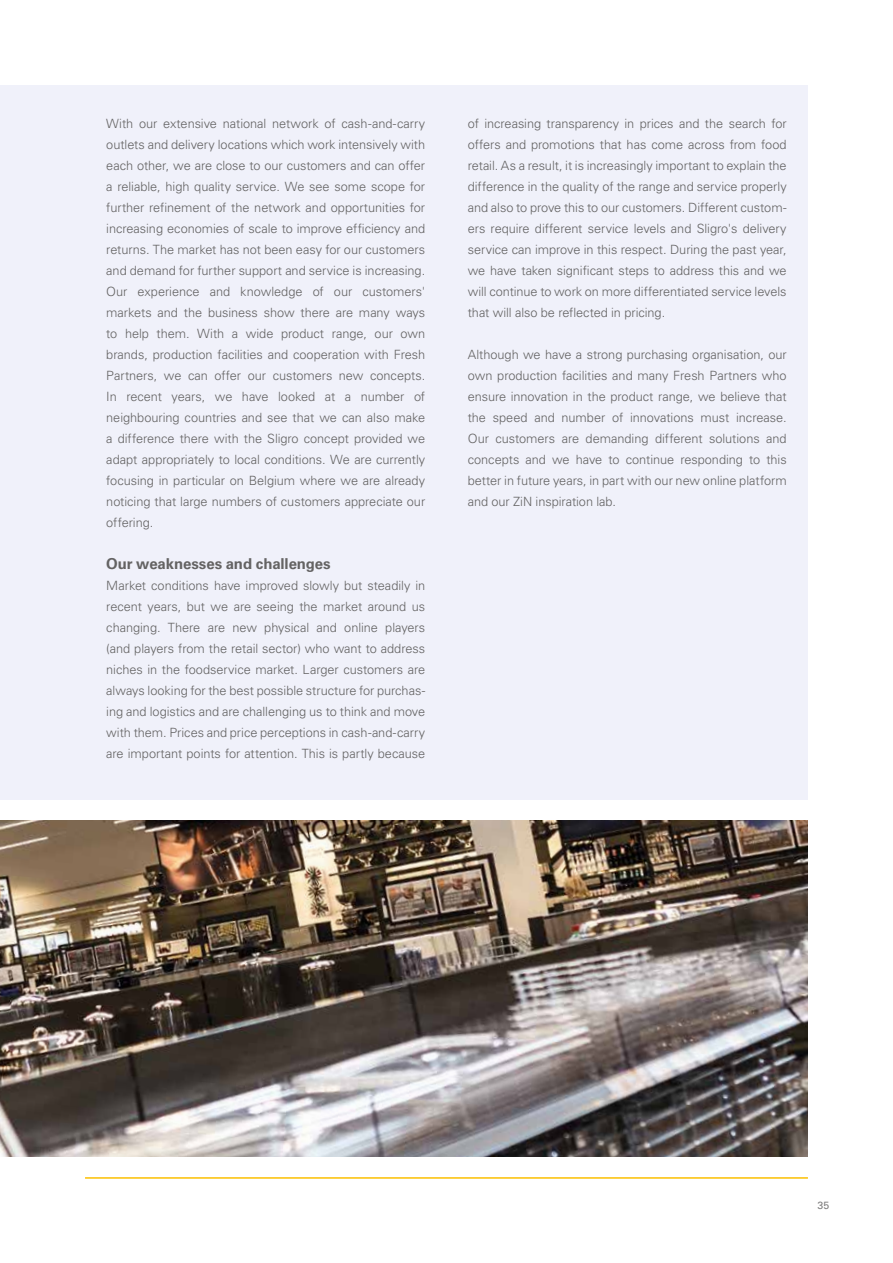
<style>
.page{position:relative;width:893px;height:1263px;background:#fff}
.page>*{position:absolute;margin:0;border:0;box-sizing:border-box;transform-origin:0 0}
.t1{font:700 15px "Univers LT Std";letter-spacing:-.005em;color:#646363}
.t2{font:300 12.75px/21px "Univers LT Std";letter-spacing:-.005em;color:#646363;text-align:justify}
.t3{font:10.5px "Univers LT Std";color:#7c7b7b}
</style>
<div class="page">
<hr style="left:85px;top:1177px;width:723px;height:2px;background:#fcbf00">
<img style="left:0;top:821px;width:808px;height:336px">
<div style="left:0;top:85px;width:808px;height:715px;background:#f0f1fa"></div>
<p class="t2" style="left:106px;top:113px;width:320px">With our extensive national network of cash-and-carry outlets and delivery locations which work intensively with each other, we are close to our customers and can offer a reliable, high quality service. We see some scope for further refinement of the network and opportunities for increasing economies of scale to improve efficiency and returns. The market has not been easy for our customers and demand for further support and service is increasing.<br>Our experience and knowledge of our customers' markets and the business show there are many ways to help them. With a wide product range, our own brands, production facilities and cooperation with Fresh Partners, we can offer our customers new concepts.<br>In recent years, we have looked at a number of neighbouring countries and see that we can also make a difference there with the Sligro concept provided we adapt appropriately to local conditions. We are currently focusing in particular on Belgium where we are already noticing that large numbers of customers appreciate our offering.</p>
<p class="t1" style="left:106px;top:555px;width:226px">Our weaknesses and challenges</p>
<p class="t2" style="left:106px;top:575px;width:320px">Market conditions have improved slowly but steadily in recent years, but we are seeing the market around us changing. There are new physical and online players (and players from the retail sector) who want to address niches in the foodservice market. Larger customers are always looking for the best possible structure for purchas&shy;ing and logistics and are challenging us to think and move with them. Prices and price perceptions in cash-and-carry are important points for attention. This is partly because</p>
<p class="t2" style="left:468px;top:113px;width:320px">of increasing transparency in prices and the search for offers and promotions that has come across from food retail. As a result, it is increasingly important to explain the difference in the quality of the range and service properly and also to prove this to our customers. Different custom&shy;ers require different service levels and Sligro's delivery service can improve in this respect. During the past year, we have taken significant steps to address this and we will continue to work on more differentiated service levels that will also be reflected in pricing.</p>
<p class="t2" style="left:468px;top:344px;width:320px">Although we have a strong purchasing organisation, our own production facilities and many Fresh Partners who ensure innovation in the product range, we believe that the speed and number of innovations must increase.<br>Our customers are demanding different solutions and concepts and we have to continue responding to this better in future years, in part with our new online platform and our ZiN inspiration lab.</p>
<p class="t3" style="left:817px;top:1199px;width:13px">35</p>
</div>
